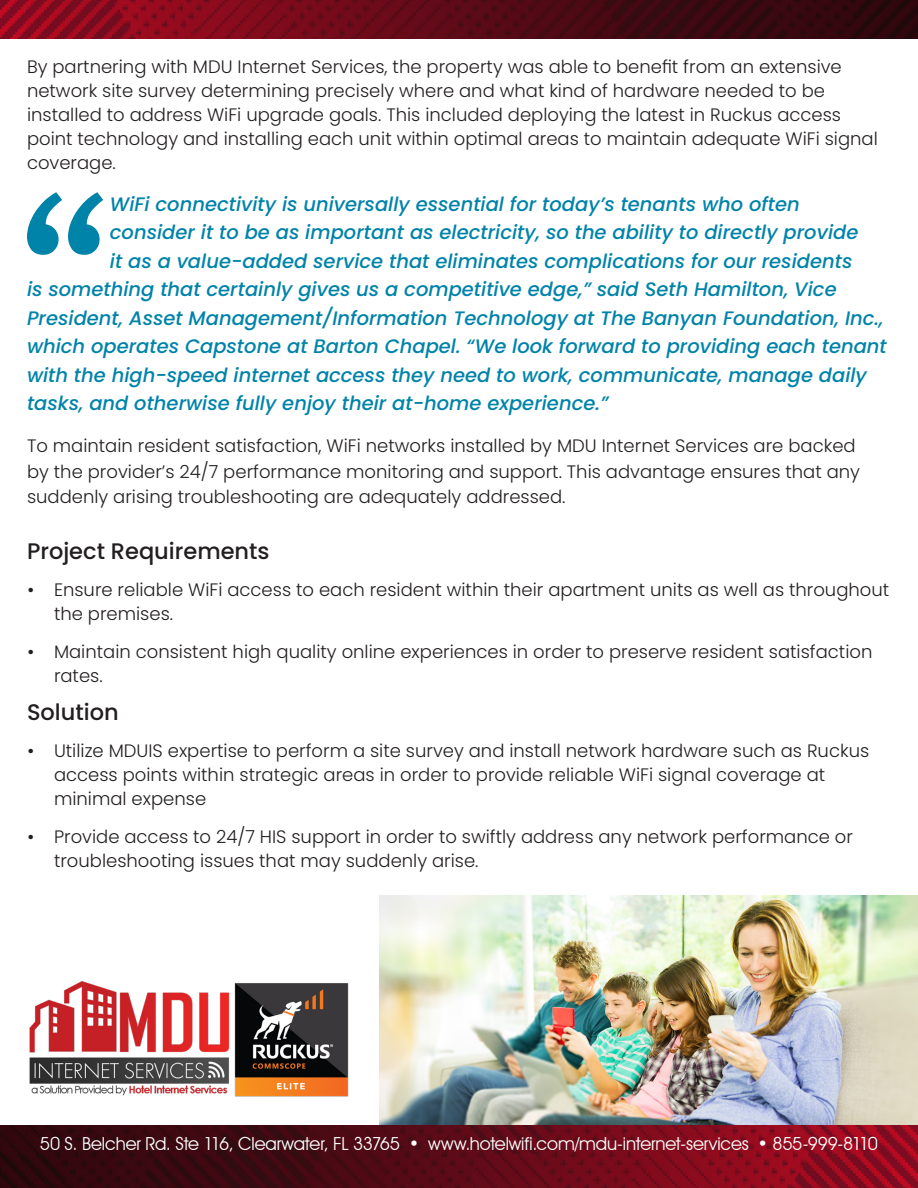
<style>
.page{position:relative;width:918px;height:1188px;background:#fff}
.page>*{position:absolute;margin:0;border:0;box-sizing:border-box;transform-origin:0 0}
.t1{font:500 22.5px "Poppins";color:#231f20}
.t2{font:italic 500 19.5px "Poppins";color:#0083a9}
.t3{font:300 18px/24px "Poppins";color:#231f20}
.DS-body_text{font:18px "Avant Garde IT Cby BT";letter-spacing:-.01em;color:#fff}
.s1{font-weight:400}
</style>
<div class="page">
<img style="left:379px;top:895px;width:539px;height:230px">
<img style="left:0;top:1125px;width:918px;height:63px">
<img style="left:0;top:0;width:918px;height:38px">
<svg style="left:27px;top:192px;width:76px;height:63px"></svg>
<img style="left:29px;top:981px;width:320px;height:116px">
<p class="t3" style="left:27px;top:55px;width:852px">By partnering with MDU Internet Services, the property was able to benefit from an extensive network site survey determining precisely where and what kind of hardware needed to be installed to address WiFi upgrade goals. This included deploying the latest in Ruckus access point technology and installing each unit within optimal areas to maintain adequate WiFi signal coverage.</p>
<p class="t2" style="left:110px;top:193px;width:691px">WiFi connectivity is universally essential for today’s tenants who often</p>
<p class="t2" style="left:110px;top:221px;width:750px">consider it to be as important as electricity, so the ability to directly provide</p>
<p class="t2" style="left:110px;top:250px;width:744px">it as a value-added service that eliminates complications for our residents</p>
<p class="t2" style="left:27px;top:278px;width:811px">is something that certainly gives us a competitive edge,” said Seth Hamilton, Vice</p>
<p class="t2" style="left:27px;top:307px;width:858px">President, Asset Management/Information Technology at The Banyan Foundation, Inc.,</p>
<p class="t2" style="left:27px;top:335px;width:861px">which operates Capstone at Barton Chapel. “We look forward to providing each tenant</p>
<p class="t2" style="left:27px;top:364px;width:841px">with the high-speed internet access they need to work, communicate, manage daily</p>
<p class="t2" style="left:27px;top:392px;width:583px">tasks, and otherwise fully enjoy their at-home experience.”</p>
<p class="t3" style="left:27px;top:433px;width:835px;line-height:25.5px">To maintain resident satisfaction, WiFi networks installed by MDU Internet Services are backed by the provider’s 24/7 performance monitoring and support. This advantage ensures that any suddenly arising troubleshooting are adequately addressed.</p>
<p class="t1" style="left:27px;top:538px;width:244px">Project Requirements</p>
<p class="t3" style="left:54px;top:578px;width:837px;text-indent:-27px"><span class="s1">•</span> Ensure reliable WiFi access to each resident within their apartment units as well as throughout the premises.</p>
<p class="t3" style="left:54px;top:640px;width:820px;text-indent:-27px"><span class="s1">•</span> Maintain consistent high quality online experiences in order to preserve resident satisfaction rates.</p>
<p class="t1" style="left:27px;top:699px;width:93px">Solution</p>
<p class="t3" style="left:54px;top:739px;width:817px;text-indent:-27px"><span class="s1">•</span> Utilize MDUIS expertise to perform a site survey and install network hardware such as Ruckus access points within strategic areas in order to provide reliable WiFi signal coverage at minimal expense</p>
<p class="t3" style="left:54px;top:825px;width:801px;text-indent:-27px"><span class="s1">•</span> Provide access to 24/7 HIS support in order to swiftly address any network performance or troubleshooting issues that may suddenly arise.</p>
<p class="DS-body_text" style="left:40px;top:1132px;width:840px">50 S. Belcher Rd. Ste 116, Clearwater, FL 33765 • www.hotelwifi.com/mdu-internet-services • 855-999-8110</p>
</div>
